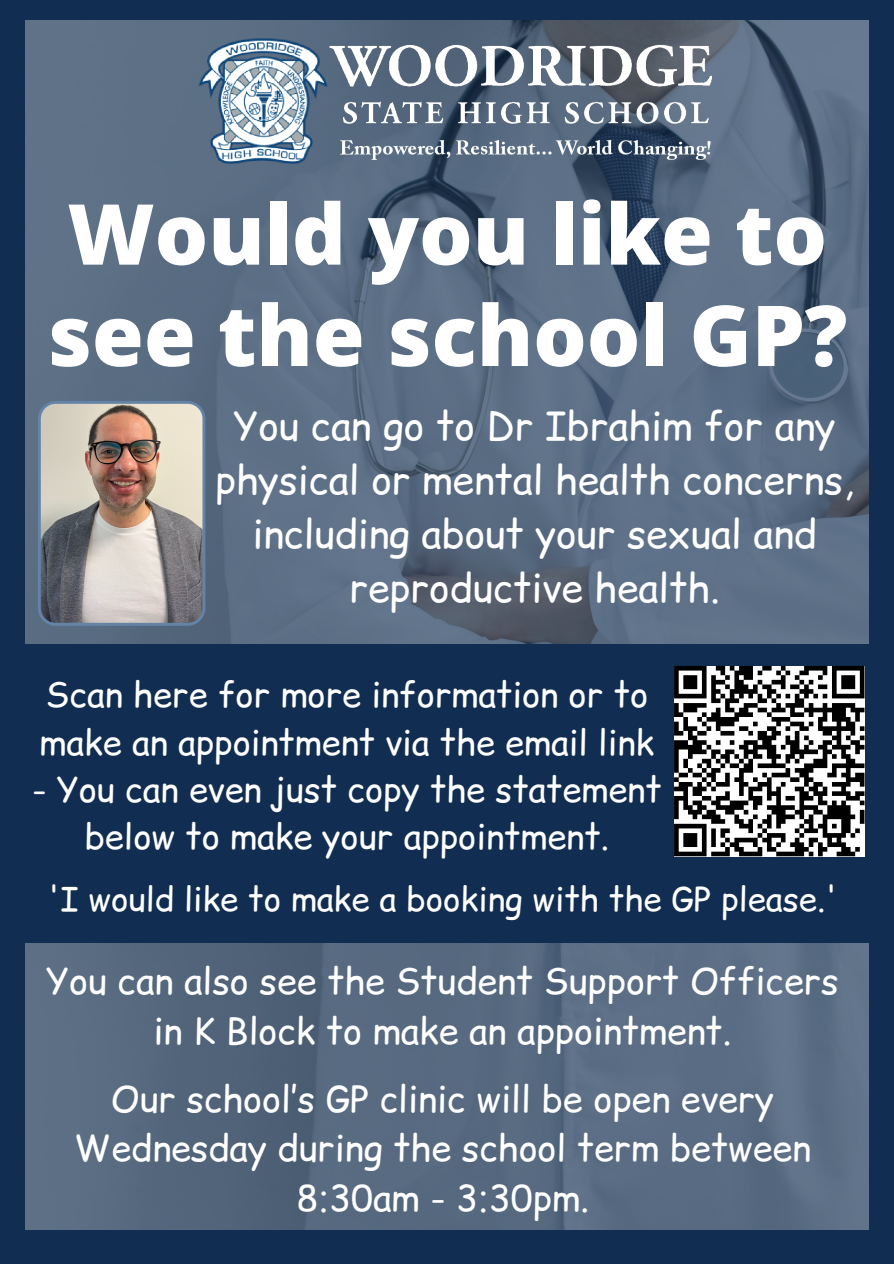
<style>
.page{position:relative;width:894px;height:1264px;background:#fff}
.page>*{position:absolute;margin:0;border:0;box-sizing:border-box;transform-origin:0 0}
.t1{font:800 84px/101.4px "Open Sans";color:#fff}
.t2{font:39px/54px "Comic Relief";color:#fff;text-align:center}
.t3{font:36px/49.5px "Comic Relief";color:#fff;text-align:center}
.t4{font:34.5px/47.2px "Comic Relief";color:#fff}
.t5{font:33px "Comic Relief";color:#fff}
</style>
<div class="page">
<div style="left:0;top:0;width:893px;height:1263px;background:#112e52"></div>
<img style="left:26px;top:21px;width:842px;height:1208px">
<div style="left:17px;top:644px;width:868px;height:298px;background:#112e52"></div>
<img style="left:182px;top:39px;width:529px;height:143px">
<img style="left:38px;top:401px;width:167px;height:225px">
<svg style="left:674px;top:666px;width:190px;height:190px;background:#7d7d7d"></svg>
<p class="t1" style="left:47px;top:181px;width:801px">Would you like to see the school GP?</p>
<p class="t2" style="left:215px;top:397px;width:640px">You can go to Dr Ibrahim for any physical or mental health concerns, including about your sexual and reproductive health.</p>
<p class="t4" style="left:40px;top:669px;width:616px">Scan here for more information or to make an appointment via the email link</p>
<p class="t4" style="left:32px;top:764px;width:631px;text-align:center">- You can even just copy the statement below to make your appointment.</p>
<p class="t5" style="left:48px;top:874px;width:791px">'I would like to make a booking with the GP please.'</p>
<p class="t3" style="left:46px;top:955px;width:793px">You can also see the Student Support Officers in K Block to make an appointment.</p>
<p class="t3" style="left:111px;top:1072px;width:664px">Our school’s GP clinic will be open every</p>
<p class="t3" style="left:74px;top:1121px;width:738px">Wednesday during the school term between<br>8:30am - 3:30pm.</p>
</div>
